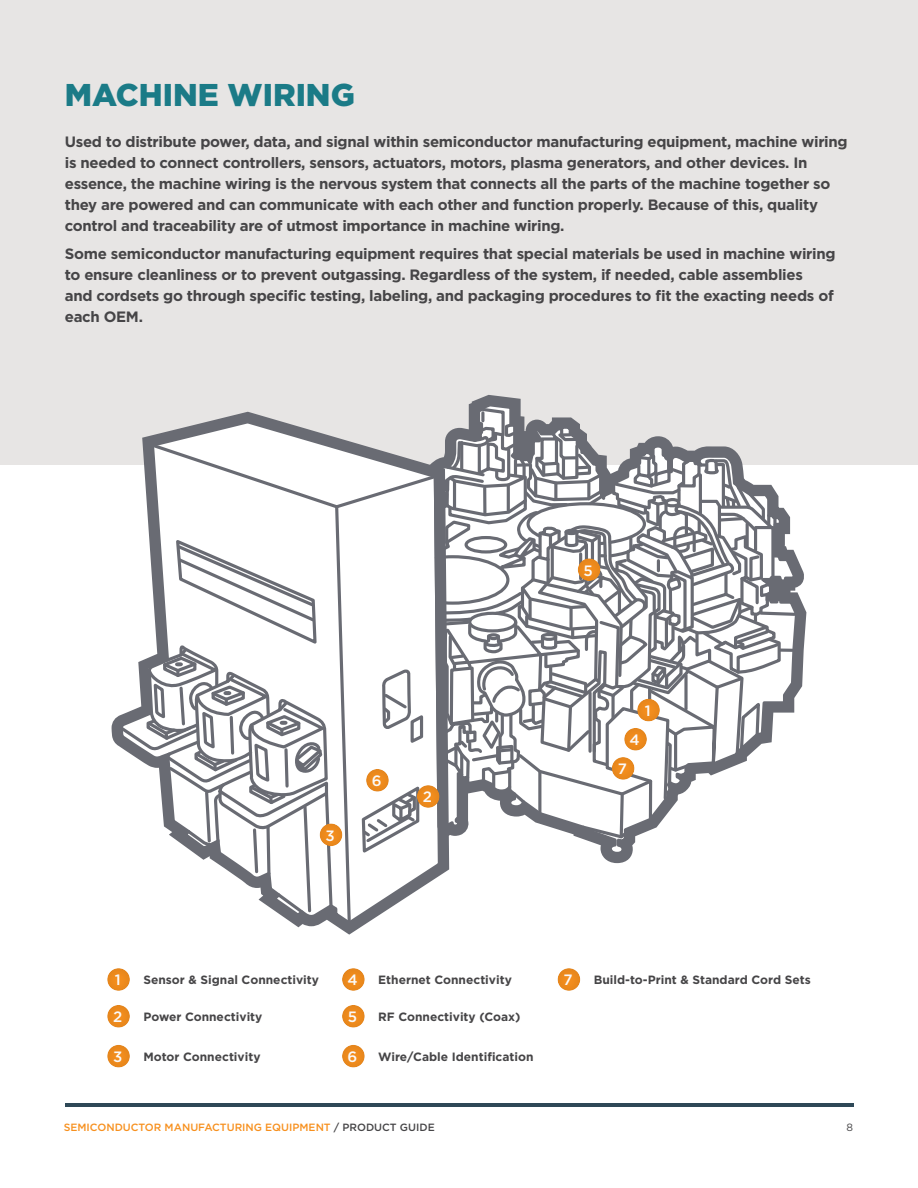
<style>
.page{position:relative;width:918px;height:1188px;background:#fff}
.page>*{position:absolute;margin:0;border:0;box-sizing:border-box;transform-origin:0 0}
.t1{font:900 31.5px "Gotham";color:#1b7b87}
.t2{font:700 15px/21px "Gotham";letter-spacing:-.02em;color:#464547}
.t3{font:500 15px "Gotham";color:#fff}
.t4{font:700 12px "Gotham";color:#464547}
.t5{font:500 10.5px "Gotham";color:#f7901e}
.t6{font:10.5px "Gotham";color:#464547}
.s1{color:#464547}
</style>
<div class="page">
<hr style="left:65px;top:1104px;width:788px;height:3px;background:#2e4857">
<div style="left:0;top:0;width:918px;height:464px;background:#e7e5e4"></div>
<svg style="left:117px;top:406px;width:681px;height:529px"></svg>
<div style="left:93px;top:956px;width:50px;height:36px;background:#000;opacity:.1"></div>
<div style="left:93px;top:993px;width:50px;height:36px;background:#000;opacity:.1"></div>
<div style="left:93px;top:1033px;width:50px;height:36px;background:#000;opacity:.1"></div>
<div style="left:328px;top:956px;width:49px;height:36px;background:#000;opacity:.1"></div>
<div style="left:328px;top:993px;width:49px;height:36px;background:#000;opacity:.1"></div>
<div style="left:328px;top:1033px;width:49px;height:36px;background:#000;opacity:.1"></div>
<div style="left:544px;top:956px;width:49px;height:36px;background:#000;opacity:.1"></div>
<div style="left:623px;top:687px;width:50px;height:36px;background:#000;opacity:.1"></div>
<div style="left:403px;top:773px;width:49px;height:36px;background:#000;opacity:.1"></div>
<div style="left:306px;top:812px;width:49px;height:36px;background:#000;opacity:.1"></div>
<div style="left:610px;top:716px;width:50px;height:36px;background:#000;opacity:.1"></div>
<div style="left:564px;top:547px;width:49px;height:36px;background:#000;opacity:.1"></div>
<div style="left:352px;top:757px;width:49px;height:36px;background:#000;opacity:.1"></div>
<div style="left:598px;top:745px;width:49px;height:36px;background:#000;opacity:.1"></div>
<h1 class="t1" style="left:65px;top:73px;width:292px">MACHINE WIRING</h1>
<p class="t2" style="left:65px;top:132px;width:784px">Used to distribute power, data, and signal within semiconductor manufacturing equipment, machine wiring is needed to connect controllers, sensors, actuators, motors, plasma generators, and other devices. In essence, the machine wiring is the nervous system that connects all the parts of the machine together so they are powered and can communicate with each other and function properly. Because of this, quality control and traceability are of utmost importance in machine wiring.</p>
<p class="t2" style="left:65px;top:243px;width:772px">Some semiconductor manufacturing equipment requires that special materials be used in machine wiring to ensure cleanliness or to prevent outgassing. Regardless of the system, if needed, cable assemblies<br>and cordsets go through specific testing, labeling, and packaging procedures to fit the exacting needs of each OEM.</p>
<p class="t3" style="left:326px;top:826px;width:11px">3</p>
<p class="t3" style="left:372px;top:771px;width:11px">6</p>
<p class="t3" style="left:423px;top:787px;width:11px">2</p>
<p class="t3" style="left:584px;top:561px;width:11px">5</p>
<p class="t3" style="left:645px;top:701px;width:7px">1</p>
<p class="t3" style="left:630px;top:730px;width:12px">4</p>
<p class="t3" style="left:618px;top:759px;width:11px">7</p>
<p class="t3" style="left:115px;top:970px;width:7px">1</p>
<p class="t4" style="left:143px;top:972px;width:177px">Sensor &amp; Signal Connectivity</p>
<p class="t3" style="left:113px;top:1007px;width:11px">2</p>
<p class="t4" style="left:143px;top:1009px;width:121px">Power Connectivity</p>
<p class="t3" style="left:113px;top:1047px;width:11px">3</p>
<p class="t4" style="left:143px;top:1049px;width:119px">Motor Connectivity</p>
<p class="t3" style="left:347px;top:970px;width:12px">4</p>
<p class="t4" style="left:378px;top:972px;width:135px">Ethernet Connectivity</p>
<p class="t3" style="left:348px;top:1007px;width:11px">5</p>
<p class="t4" style="left:378px;top:1009px;width:144px">RF Connectivity (Coax)</p>
<p class="t3" style="left:348px;top:1047px;width:11px">6</p>
<p class="t4" style="left:378px;top:1049px;width:157px">Wire/Cable Identification</p>
<p class="t3" style="left:564px;top:970px;width:11px">7</p>
<p class="t4" style="left:594px;top:972px;width:219px">Build-to-Print &amp; Standard Cord Sets</p>
<p class="t5" style="left:64px;top:1120px;width:372px">SEMICONDUCTOR MANUFACTURING EQUIPMENT <span class="s1">/ PRODUCT GUIDE</span></p>
<p class="t6" style="left:847px;top:1121px;width:8px">8</p>
</div>
